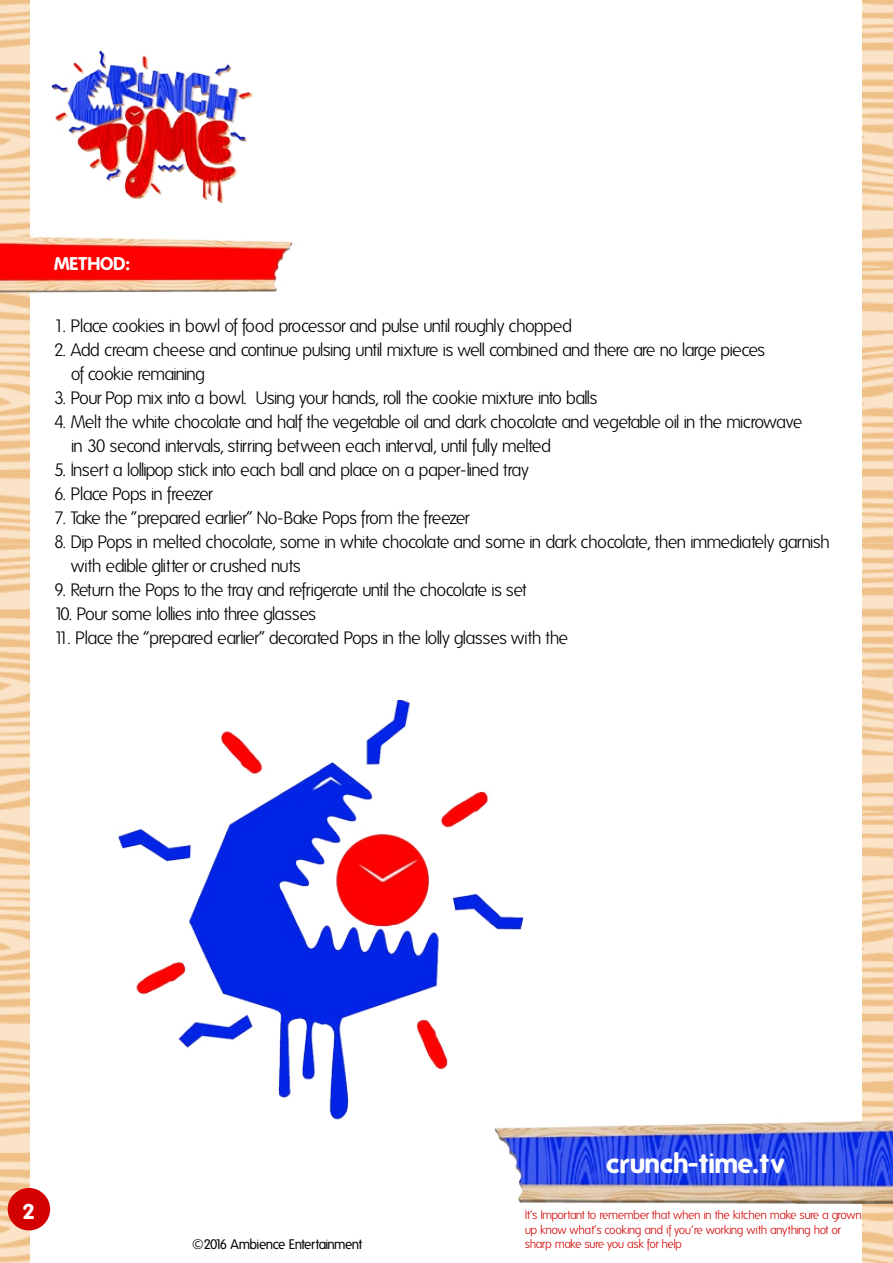
<style>
.page{position:relative;width:893px;height:1263px;background:#fff}
.page>*{position:absolute;margin:0;border:0;box-sizing:border-box;transform-origin:0 0}
.t1{font:700 27px "Folks";color:#fff}
.t2{font:700 21px "Folks";color:#fff}
.t3{font:300 18px/24px "Folks";letter-spacing:-.055em;color:#000}
.t4{font:700 18px "Folks";color:#fff}
.t5{font:13.5px "Folks";letter-spacing:-.045em;color:#000}
.t6{font:300 12px/14.4px "Folks";letter-spacing:-.045em;color:#d20000}
</style>
<div class="page">
<img style="left:0;top:1px;width:29px;height:1262px">
<img style="left:52px;top:51px;width:199px;height:152px">
<div style="left:8px;top:1188px;width:42px;height:42px;background:#d20000;border-radius:50%"></div>
<img style="left:509px;top:1115px;width:384px;height:89px">
<img style="left:0;top:232px;width:293px;height:60px">
<img style="left:118px;top:701px;width:445px;height:449px">
<p class="t4" style="left:54px;top:253px;width:77px">METHOD:</p>
<p class="t3" style="left:54px;top:314px;width:520px">1. Place cookies in bowl of food processor and pulse until roughly chopped</p>
<p class="t3" style="left:71px;top:338px;width:696px;text-indent:-17px">2. Add cream cheese and continue pulsing until mixture is well combined and there are no large pieces of cookie remaining</p>
<p class="t3" style="left:54px;top:386px;width:545px">3. Pour Pop mix into a bowl. Using your hands, roll the cookie mixture into balls</p>
<p class="t3" style="left:71px;top:410px;width:733px;text-indent:-17px">4. Melt the white chocolate and half the vegetable oil and dark chocolate and vegetable oil in the microwave in 30 second intervals, stirring between each interval, until fully melted</p>
<p class="t3" style="left:54px;top:458px;width:477px">5. Insert a lollipop stick into each ball and place on a paper-lined tray</p>
<p class="t3" style="left:54px;top:482px;width:160px">6. Place Pops in freezer</p>
<p class="t3" style="left:54px;top:506px;width:417px">7. Take the “prepared earlier” No-Bake Pops from the freezer</p>
<p class="t3" style="left:71px;top:530px;width:760px;text-indent:-17px">8. Dip Pops in melted chocolate, some in white chocolate and some in dark chocolate, then immediately garnish with edible glitter or crushed nuts</p>
<p class="t3" style="left:54px;top:578px;width:474px">9. Return the Pops to the tray and refrigerate until the chocolate is set</p>
<p class="t3" style="left:54px;top:602px;width:264px">10. Pour some lollies into three glasses</p>
<p class="t3" style="left:54px;top:626px;width:516px">11. Place the “prepared earlier” decorated Pops in the lolly glasses with the</p>
<p class="t2" style="left:23px;top:1199px;width:14px">2</p>
<h1 class="t1" style="left:607px;top:1147px;width:179px">crunch-time.tv</h1>
<p class="t6" style="left:525px;top:1208px;width:339px">It’s Important to remember that when in the kitchen make sure a grown up know what’s cooking and if you’re working with anything hot or</p>
<p class="t5" style="left:192px;top:1237px;width:171px">©2016 Ambience Entertainment</p>
<p class="t6" style="left:525px;top:1237px;width:159px">sharp make sure you ask for help</p>
</div>
